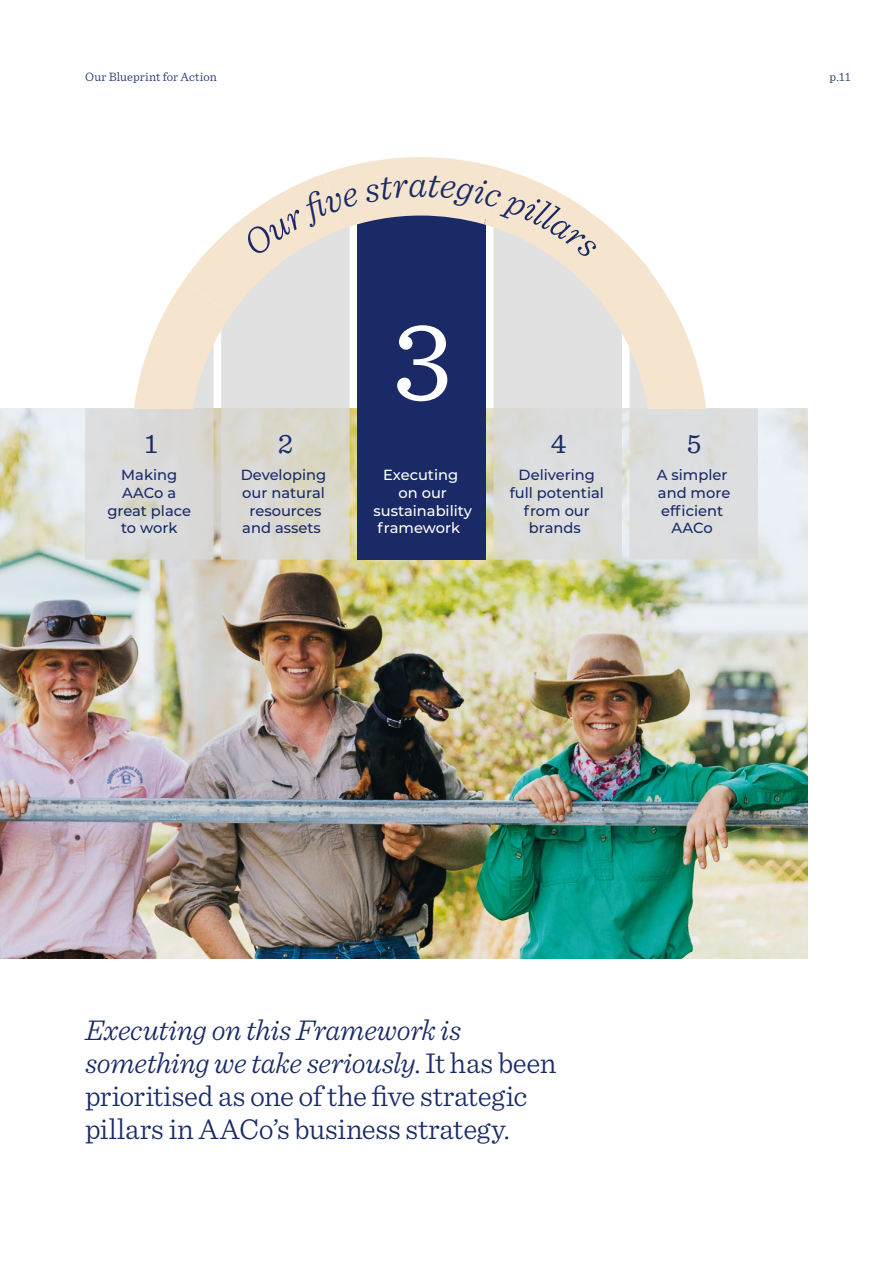
<style>
.page{position:relative;width:893px;height:1263px;background:#fff}
.page>*{position:absolute;margin:0;border:0;box-sizing:border-box;transform-origin:0 0}
.t1{font:115.35px "Sentinel";color:#fff}
.t2{font:300 30px/33px "Sentinel";letter-spacing:-.01em;color:#192a67}
.t3{font:28.35px "Sentinel";color:#192a67}
.t4{font:500 14.7px/17.5px "Montserrat";color:#192a67;text-align:center}
.t5{font:500 14.7px/17.5px "Montserrat";color:#fff;text-align:center}
.t6{font:300 12.75px "Sentinel";letter-spacing:.005em;color:#192a67}
.s1{font-style:italic}
</style>
<div class="page">
<img style="left:0;top:408px;width:808px;height:551px">
<svg style="left:85px;top:157px;width:673px;height:403px"></svg>
<p class="t6" style="left:85px;top:67px;width:133px">Our Blueprint for Action</p>
<p class="t6" style="left:830px;top:67px;width:22px">p.11</p>
<h1 class="t1" style="left:393px;top:278px;width:62px">3</h1>
<h3 class="t3" style="left:278px;top:423px;width:17px">2</h3>
<h3 class="t3" style="left:145px;top:423px;width:14px">1</h3>
<h3 class="t3" style="left:551px;top:423px;width:17px">4</h3>
<h3 class="t3" style="left:687px;top:423px;width:16px">5</h3>
<p class="t4" style="left:107px;top:466px;width:85px">Making<br>AACo a great place to work</p>
<p class="t4" style="left:657px;top:466px;width:75px">A simpler and more efficient<br>AACo</p>
<p class="t4" style="left:241px;top:466px;width:87px">Developing our natural resources and assets</p>
<p class="t5" style="left:373px;top:466px;width:100px">Executing<br>on our sustainability framework</p>
<p class="t4" style="left:510px;top:466px;width:96px">Delivering full potential from our brands</p>
<h2 class="t2" style="left:85px;top:1012px;width:473px"><span class="s1">Executing on this Framework is something we take seriously</span>. It has been prioritised as one of the five strategic pillars in AACo’s business strategy.</h2>
</div>
